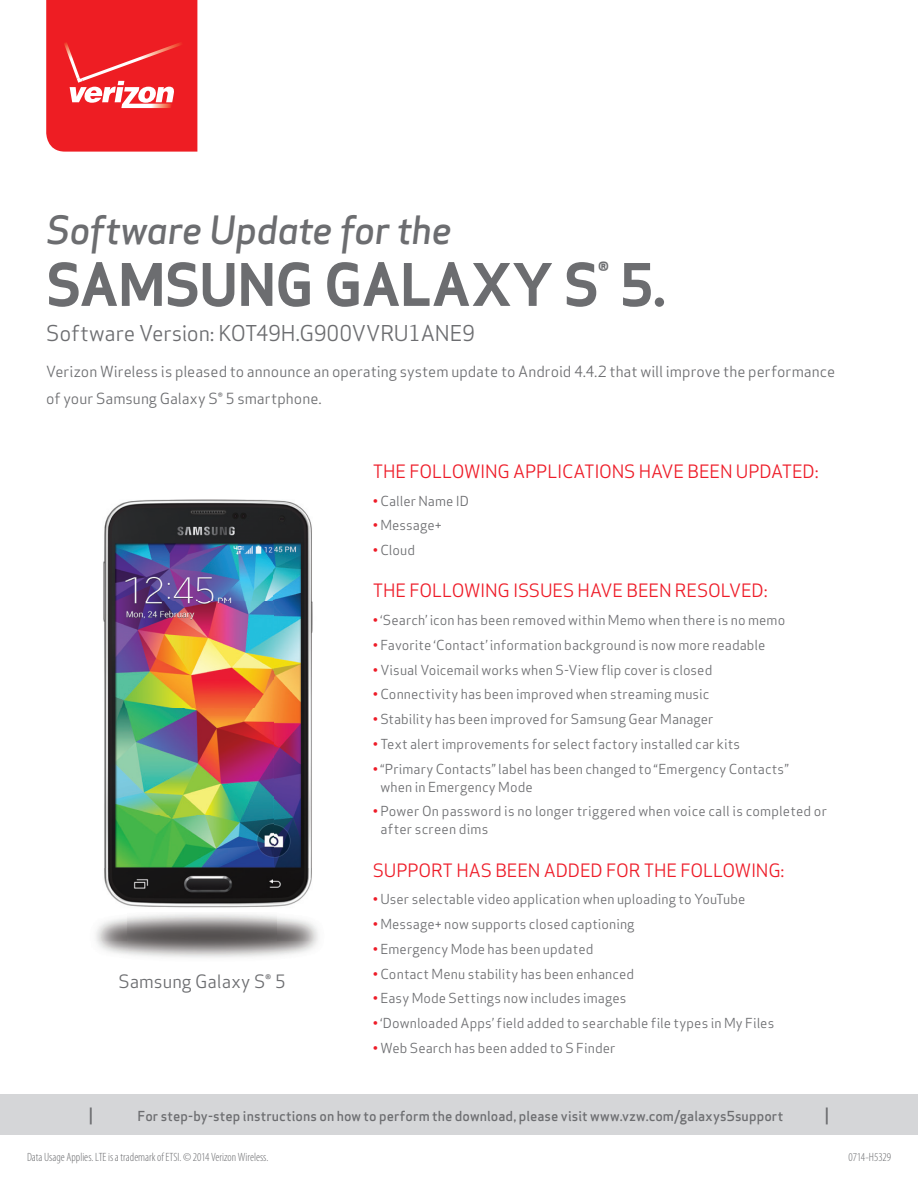
<style>
.page{position:relative;width:918px;height:1188px;background:#fff}
.page>*{position:absolute;margin:0;border:0;box-sizing:border-box;transform-origin:0 0}
.t1{font:700 57.15px "Apex Sans";letter-spacing:-.015em;color:#6c6d70}
.t2{font:italic 500 38.1px "Apex Sans";letter-spacing:-.02em;color:#6c6d70}
.t3{font:21.3px "Apex Sans";letter-spacing:-.01em;color:#6c6d70}
.t4{font:18px "Apex Sans";letter-spacing:-.01em;color:#ee1c28}
.t5{font:18px "Apex Sans";color:#6c6d70}
.t6{font:500 16.5px "Apex Sans";color:#6c6d70}
.t7{font:15px/27px "Apex Sans";color:#6c6d70}
.t8{font:13.5px/18px "Apex Sans";letter-spacing:.005em;color:#6c6d70}
.t9{font:500 13.5px "Apex Sans";letter-spacing:.005em;color:#6c6d70}
.t10{font:300 condensed 12px "Myriad Pro";color:#6c6d70}
.s1{color:#ee1c28}
</style>
<div class="page">
<div style="left:0;top:1095px;width:918px;height:40px;background:#d5d6d8"></div>
<img style="left:95px;top:917px;width:33px;height:38px">
<img style="left:277px;top:917px;width:42px;height:39px">
<img style="left:128px;top:913px;width:149px;height:45px">
<img style="left:103px;top:499px;width:210px;height:409px">
<svg style="left:46px;top:0;width:151px;height:151px;background:#ef2e33"></svg>
<h2 class="t2" style="left:46px;top:197px;width:407px">Software Update for the</h2>
<h1 class="t1" style="left:46px;top:248px;width:621px">SAMSUNG GALAXY S<sup>®</sup> 5.</h1>
<h3 class="t3" style="left:46px;top:316px;width:430px">Software Version: KOT49H.G900VVRU1ANE9</h3>
<p class="t7" style="left:46px;top:357px;width:790px">Verizon Wireless is pleased to announce an operating system update to Android 4.4.2 that will improve the performance of your Samsung Galaxy S® 5 smartphone.</p>
<h3 class="t5" style="left:118px;top:967px;width:169px">Samsung Galaxy S® 5</h3>
<h3 class="t4" style="left:373px;top:456px;width:448px">THE FOLLOWING APPLICATIONS HAVE BEEN UPDATED:</h3>
<p class="t8" style="left:373px;top:490px;width:98px"><span class="s1">•</span> Caller Name ID</p>
<p class="t8" style="left:373px;top:515px;width:71px"><span class="s1">•</span> Message+</p>
<p class="t8" style="left:373px;top:540px;width:44px"><span class="s1">•</span> Cloud</p>
<h3 class="t4" style="left:373px;top:576px;width:397px">THE FOLLOWING ISSUES HAVE BEEN RESOLVED:</h3>
<p class="t8" style="left:373px;top:610px;width:414px"><span class="s1">•</span> ‘Search’ icon has been removed within Memo when there is no memo</p>
<p class="t8" style="left:373px;top:635px;width:394px"><span class="s1">•</span> Favorite ‘Contact’ information background is now more readable</p>
<p class="t8" style="left:373px;top:659px;width:341px"><span class="s1">•</span> Visual Voicemail works when S-View flip cover is closed</p>
<p class="t8" style="left:373px;top:684px;width:338px"><span class="s1">•</span> Connectivity has been improved when streaming music</p>
<p class="t8" style="left:373px;top:709px;width:342px"><span class="s1">•</span> Stability has been improved for Samsung Gear Manager</p>
<p class="t8" style="left:373px;top:734px;width:369px"><span class="s1">•</span> Text alert improvements for select factory installed car kits</p>
<p class="t8" style="left:380px;top:758px;width:410px;text-indent:-8px"><span class="s1">•</span> “Primary Contacts” label has been changed to “Emergency Contacts” when in Emergency Mode</p>
<p class="t8" style="left:380px;top:801px;width:448px;text-indent:-8px"><span class="s1">•</span> Power On password is no longer triggered when voice call is completed or after screen dims</p>
<h3 class="t4" style="left:373px;top:855px;width:413px">SUPPORT HAS BEEN ADDED FOR THE FOLLOWING:</h3>
<p class="t8" style="left:373px;top:889px;width:374px"><span class="s1">•</span> User selectable video application when uploading to YouTube</p>
<p class="t8" style="left:373px;top:914px;width:263px"><span class="s1">•</span> Message+ now supports closed captioning</p>
<p class="t8" style="left:373px;top:939px;width:222px"><span class="s1">•</span> Emergency Mode has been updated</p>
<p class="t8" style="left:373px;top:963px;width:263px"><span class="s1">•</span> Contact Menu stability has been enhanced</p>
<p class="t8" style="left:373px;top:988px;width:255px"><span class="s1">•</span> Easy Mode Settings now includes images</p>
<p class="t8" style="left:373px;top:1013px;width:403px"><span class="s1">•</span> ‘Downloaded Apps’ field added to searchable file types in My Files</p>
<p class="t8" style="left:373px;top:1038px;width:244px"><span class="s1">•</span> Web Search has been added to S Finder</p>
<p class="t6" style="left:88px;top:1100px;width:6px">|</p>
<p class="t9" style="left:138px;top:1104px;width:647px">For step-by-step instructions on how to perform the download, please visit www.vzw.com/galaxys5support</p>
<p class="t6" style="left:825px;top:1100px;width:6px">|</p>
<p class="t10" style="left:27px;top:1150px;width:243px">Data Usage Applies. LTE is a trademark of ETSI. © 2014 Verizon Wireless.</p>
<p class="t10" style="left:849px;top:1150px;width:44px">0714-H5329</p>
</div>
